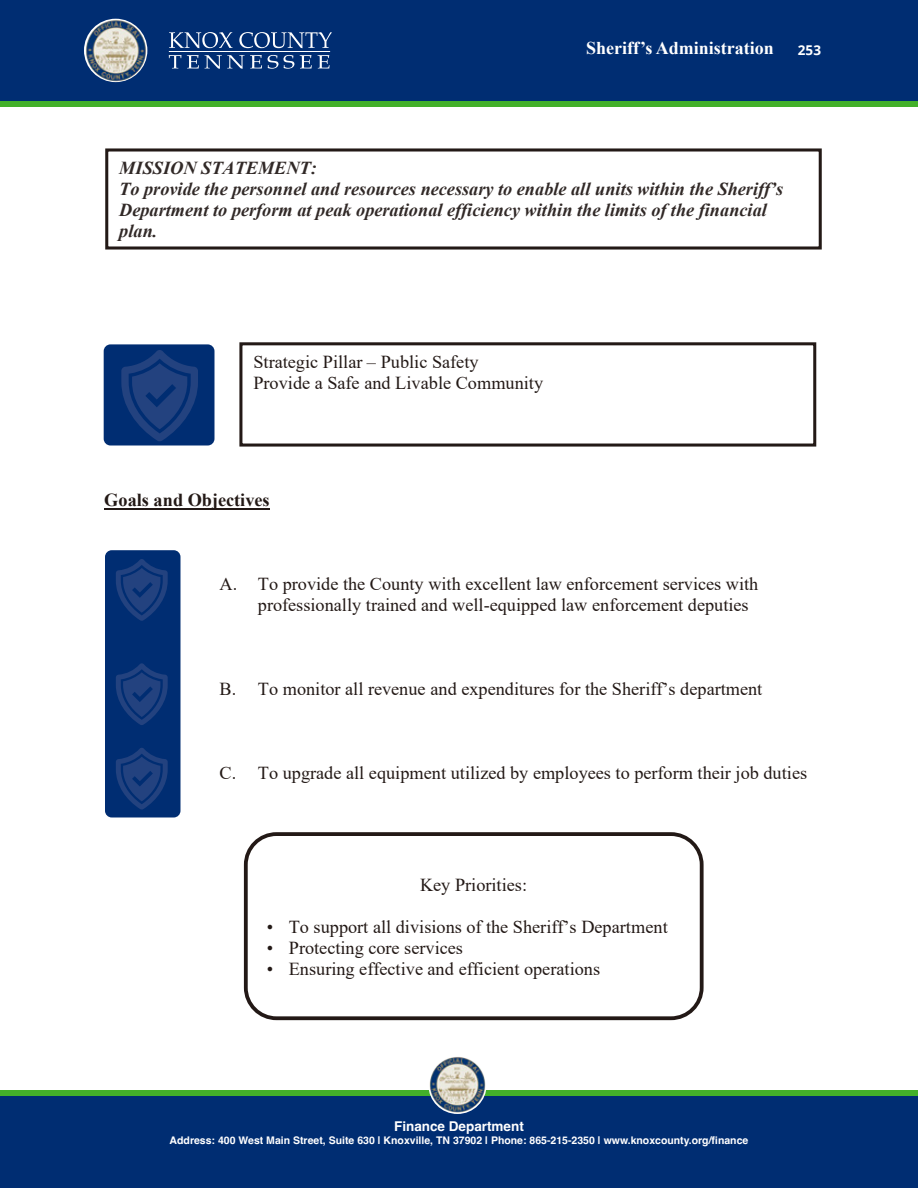
<style>
.page{position:relative;width:918px;height:1188px;background:#fff}
.page>*{position:absolute;margin:0;border:0;box-sizing:border-box;transform-origin:0 0}
.t1{font:18.3px/21px "Times New Roman";color:#231916}
.t2{font:italic 700 18.3px/21px "Times New Roman";color:#312927}
.t3{font:700 18.3px "Times New Roman";color:#231916}
.t4{font:700 18px "Times New Roman";color:#fff}
.t5{font:700 13.5px "Helvetica";color:#fff}
.t6{font:700 13.5px "Open Sans";color:#fff}
.t7{font:700 10.5px "Helvetica";color:#fff}
</style>
<div class="page">
<div style="left:0;top:101px;width:918px;height:6px;background:#43b02a"></div>
<div style="left:0;top:1090px;width:918px;height:11px;background:#43b02a"></div>
<div style="left:0;top:1096px;width:918px;height:92px;background:#002d72"></div>
<div style="left:0;top:0;width:918px;height:101px;background:#002d72"></div>
<img style="left:429px;top:1057px;width:57px;height:57px">
<svg style="left:169px;top:55px;width:30px;height:14px"></svg>
<svg style="left:205px;top:55px;width:57px;height:14px"></svg>
<svg style="left:268px;top:55px;width:26px;height:14px"></svg>
<svg style="left:300px;top:55px;width:12px;height:14px"></svg>
<svg style="left:318px;top:55px;width:12px;height:14px"></svg>
<svg style="left:169px;top:32px;width:63px;height:16px"></svg>
<svg style="left:239px;top:32px;width:93px;height:16px"></svg>
<hr style="left:169px;top:51px;width:161px;height:1px;background:#fff">
<img style="left:84px;top:19px;width:63px;height:63px">
<hr style="left:104px;top:508px;width:166px;height:1px;background:#231916">
<div style="left:105px;top:148px;width:717px;height:102px;border:3px solid #231916"></div>
<div style="left:239px;top:342px;width:577px;height:105px;border:3px solid #231916"></div>
<div style="left:244px;top:832px;width:460px;height:188px;background:#fff;border:4px solid #231916;border-radius:31px"></div>
<svg style="left:104px;top:344px;width:110px;height:102px;fill:#002d72"></svg>
<svg style="left:105px;top:550px;width:75px;height:267px;fill:#002d72"></svg>
<p class="t4" style="left:586px;top:36px;width:189px">Sheriff’s Administration</p>
<p class="t6" style="left:798px;top:41px;width:25px">253</p>
<p class="t2" style="left:119px;top:157px;width:666px">MISSION STATEMENT:<br>To provide the personnel and resources necessary to enable all units within the Sheriff’s Department to perform at peak operational efficiency within the limits of the financial plan.</p>
<p class="t1" style="left:253px;top:351px;width:291px">Strategic Pillar – Public Safety<br>Provide a Safe and Livable Community</p>
<p class="t3" style="left:104px;top:486px;width:167px">Goals and Objectives</p>
<p class="t1" style="left:258px;top:572px;width:502px;text-indent:-38px">A. To provide the County with excellent law enforcement services with professionally trained and well-equipped law enforcement deputies</p>
<p class="t1" style="left:220px;top:677px;width:544px">B. To monitor all revenue and expenditures for the Sheriff’s department</p>
<p class="t1" style="left:220px;top:761px;width:589px">C. To upgrade all equipment utilized by employees to perform their job duties</p>
<p class="t1" style="left:420px;top:873px;width:108px">Key Priorities:</p>
<p class="t1" style="left:267px;top:915px;width:402px">• To support all divisions of the Sheriff’s Department</p>
<p class="t1" style="left:267px;top:936px;width:198px">• Protecting core services</p>
<p class="t1" style="left:267px;top:957px;width:335px">• Ensuring effective and efficient operations</p>
<p class="t5" style="left:394px;top:1118px;width:131px">Finance Department</p>
<p class="t7" style="left:170px;top:1134px;width:580px">Address: 400 West Main Street, Suite 630 | Knoxville, TN 37902 | Phone: 865-215-2350 | www.knoxcounty.org/finance</p>
</div>
